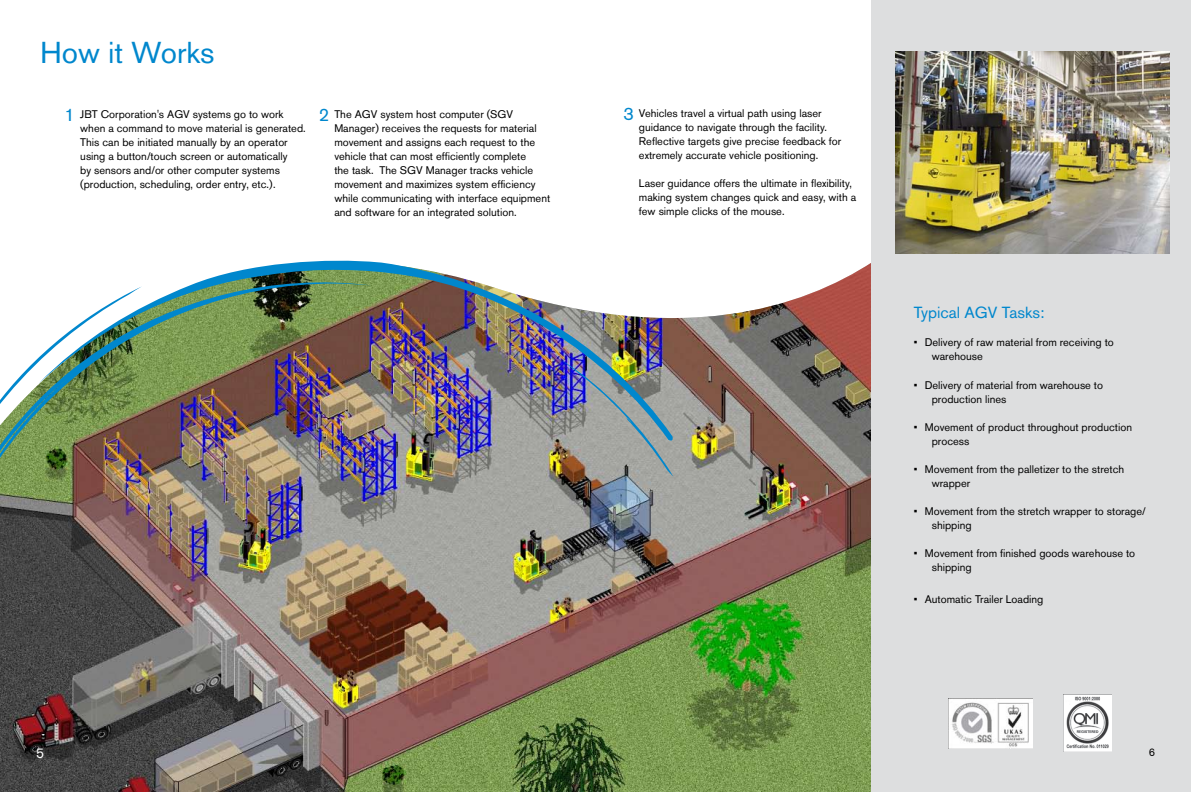
<style>
.page{position:relative;width:1191px;height:792px;background:#fff}
.page>*{position:absolute;margin:0;border:0;box-sizing:border-box;transform-origin:0 0}
.t1{font:30px "Akzidenz Grotesk BQ";color:#0087cd}
.t2{font:18px "Akzidenz Grotesk BQ";color:#0087cd}
.t3{font:16px "Akzidenz Grotesk BQ";color:#0087cd}
.t4{font:14px "Akzidenz Grotesk BQ";color:#fff}
.t5{font:11px/14px "Akzidenz Grotesk BQ";color:#000}
</style>
<div class="page">
<img style="left:0;top:263px;width:871px;height:529px">
<div style="left:871px;top:0;width:320px;height:792px;background:#dddedf"></div>
<svg style="left:562px;top:441px;width:111px;height:36px;background:#9c9991"></svg>
<img style="left:39px;top:260px;width:634px;height:181px">
<svg style="left:0;top:566px;width:142px;height:53px;background:#474646"></svg>
<img style="left:0;top:273px;width:371px;height:293px">
<img style="left:1063px;top:695px;width:48px;height:57px">
<img style="left:948px;top:698px;width:84px;height:51px">
<img style="left:895px;top:51px;width:274px;height:202px">
<h1 class="t1" style="left:40px;top:35px;width:176px">How it Works</h1>
<h2 class="t2" style="left:623px;top:103px;width:12px">3</h2>
<h2 class="t2" style="left:319px;top:104px;width:12px">2</h2>
<p class="t5" style="left:639px;top:106px;width:204px">Vehicles travel a virtual path using laser guidance to navigate through the facility.<br>Reflective targets give precise feedback for extremely accurate vehicle positioning.</p>
<p class="t5" style="left:639px;top:176px;width:219px">Laser guidance offers the ultimate in flexibility, making system changes quick and easy, with a few simple clicks of the mouse.</p>
<h2 class="t2" style="left:65px;top:104px;width:12px">1</h2>
<p class="t5" style="left:334px;top:107px;width:217px">The AGV system host computer (SGV Manager) receives the requests for material movement and assigns each request to the vehicle that can most efficiently complete<br>the task. The SGV Manager tracks vehicle movement and maximizes system efficiency while communicating with interface equipment and software for an integrated solution.</p>
<p class="t5" style="left:80px;top:107px;width:227px">JBT Corporation's AGV systems go to work when a command to move material is generated.<br>This can be initiated manually by an operator using a button/touch screen or automatically<br>by sensors and/or other computer systems (production, scheduling, order entry, etc.).</p>
<h3 class="t3" style="left:913px;top:303px;width:132px">Typical AGV Tasks:</h3>
<p class="t5" style="left:931px;top:336px;width:184px;text-indent:-18px">• Delivery of raw material from receiving to warehouse</p>
<p class="t5" style="left:931px;top:378px;width:173px;text-indent:-18px">• Delivery of material from warehouse to production lines</p>
<p class="t5" style="left:931px;top:420px;width:202px;text-indent:-18px">• Movement of product throughout production process</p>
<p class="t5" style="left:931px;top:462px;width:194px;text-indent:-18px">• Movement from the palletizer to the stretch wrapper</p>
<p class="t5" style="left:931px;top:504px;width:215px;text-indent:-18px">• Movement from the stretch wrapper to storage/ shipping</p>
<p class="t5" style="left:931px;top:546px;width:205px;text-indent:-18px">• Movement from finished goods warehouse to shipping</p>
<p class="t5" style="left:913px;top:593px;width:131px">• Automatic Trailer Loading</p>
<p class="t4" style="left:36px;top:745px;width:10px">5</p>
<p class="t5" style="left:1148px;top:746px;width:8px">6</p>
</div>
